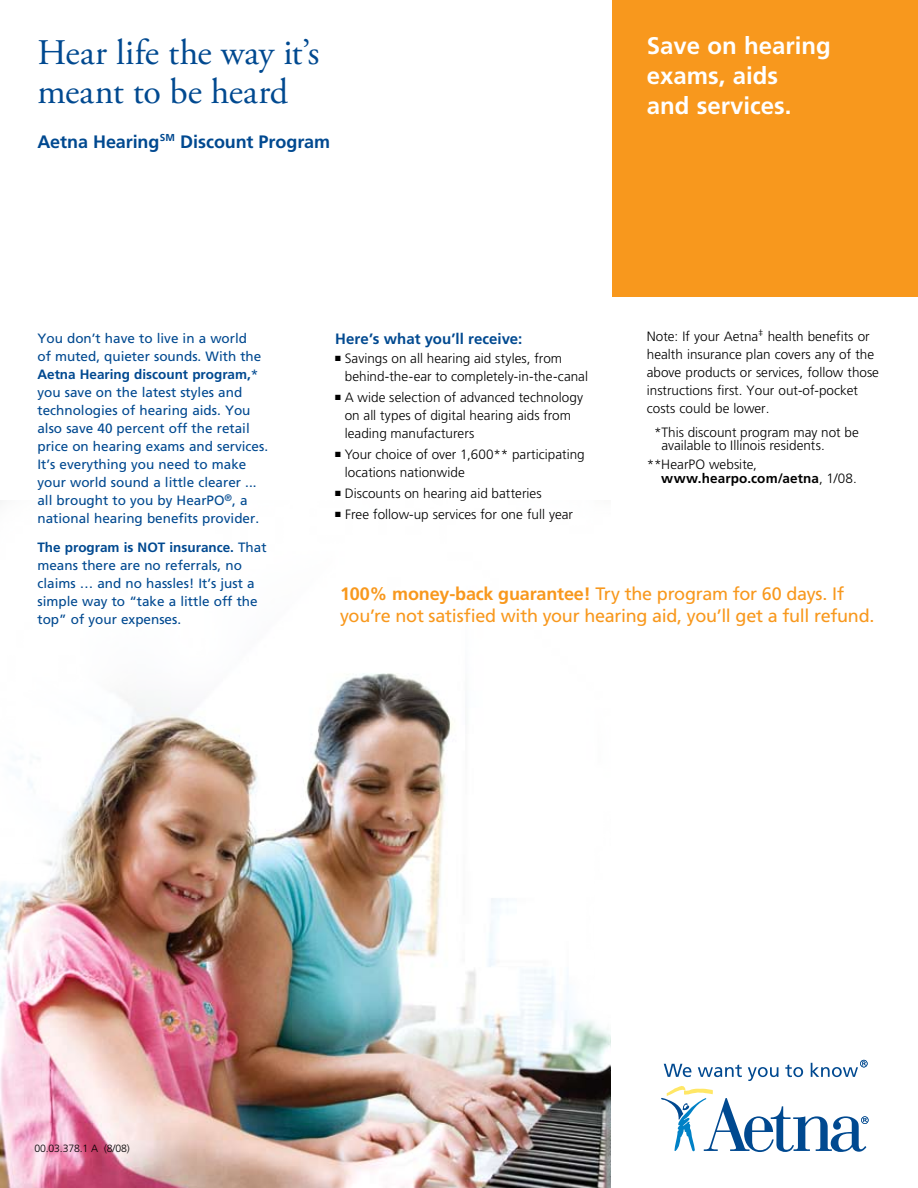
<style>
.page{position:relative;width:918px;height:1188px;background:#fff}
.page>*{position:absolute;margin:0;border:0;box-sizing:border-box;transform-origin:0 0}
.t1{font:36px/39px "Adobe Garamond Pro";letter-spacing:-.005em;color:#004990}
.t2{font:700 24px/30px "Frutiger LT Std";color:#fff}
.t3{font:18px/22.5px "Frutiger LT Std";letter-spacing:-.015em;color:#f8981d}
.t4{font:700 18px "Frutiger LT Std";letter-spacing:-.005em;color:#004990}
.t5{font:700 15px "Frutiger LT Std";color:#004990}
.t6{font:300 13.5px/18px "Frutiger LT Std";color:#000}
.t7{font:13.5px/18px "Frutiger LT Std";color:#004990}
.t8{font:300 10.5px "Frutiger LT Std";letter-spacing:-.015em;color:#000}
.s1{font-weight:700}
</style>
<div class="page">
<img style="left:0;top:673px;width:611px;height:515px">
<svg style="left:661px;top:1060px;width:208px;height:92px"></svg>
<div style="left:612px;top:0;width:306px;height:297px;background:#f8981d"></div>
<h1 class="t1" style="left:37px;top:34px;width:283px">Hear life the way it’s meant to be heard</h1>
<h3 class="t4" style="left:37px;top:131px;width:294px">Aetna Hearing<sup>SM</sup> Discount Program</h3>
<h2 class="t2" style="left:647px;top:31px;width:186px">Save on hearing exams, aids<br>and services.</h2>
<p class="t7" style="left:37px;top:329px;width:232px">You don’t have to live in a world<br>of muted, quieter sounds. With the <span class="s1">Aetna Hearing discount program,</span>* you save on the latest styles and technologies of hearing aids. You also save 40 percent off the retail price on hearing exams and services.<br>It’s everything you need to make your world sound a little clearer ... all brought to you by HearPO<sup>®</sup>, a national hearing benefits provider.</p>
<p class="t7" style="left:37px;top:538px;width:231px"><span class="s1">The program is NOT insurance.</span> That means there are no referrals, no claims … and no hassles! It’s just a simple way to “take a little off the top” of your expenses.</p>
<p class="t5" style="left:335px;top:330px;width:189px">Here’s what you’ll receive:</p>
<p class="t6" style="left:345px;top:350px;width:245px;text-indent:-9px">■ Savings on all hearing aid styles, from behind-the-ear to completely-in-the-canal</p>
<p class="t6" style="left:345px;top:389px;width:240px;text-indent:-9px">■ A wide selection of advanced technology on all types of digital hearing aids from leading manufacturers</p>
<p class="t6" style="left:345px;top:446px;width:241px;text-indent:-9px">■ Your choice of over 1,600** participating locations nationwide</p>
<p class="t6" style="left:335px;top:485px;width:208px">■ Discounts on hearing aid batteries</p>
<p class="t6" style="left:335px;top:506px;width:239px">■ Free follow-up services for one full year</p>
<p class="t6" style="left:647px;top:327px;width:234px">Note: If your Aetna<sup>‡</sup> health benefits or health insurance plan covers any of the above products or services, follow those instructions first. Your out-of-pocket costs could be lower.</p>
<p class="t6" style="left:661px;top:426px;width:199px;line-height:13.5px;text-indent:-7px">*This discount program may not be available to Illinois residents.</p>
<p class="t6" style="left:661px;top:458px;width:197px;line-height:13.5px;text-indent:-14px">**HearPO website, <span class="s1">www.hearpo.com/aetna</span>, 1/08.</p>
<h3 class="t3" style="left:340px;top:582px;width:536px"><span class="s1">100% money-back guarantee!</span> Try the program for 60 days. If you’re not satisfied with your hearing aid, you’ll get a full refund.</h3>
<p class="t8" style="left:34px;top:1142px;width:97px">00.03.378.1 A (8/08)</p>
</div>
